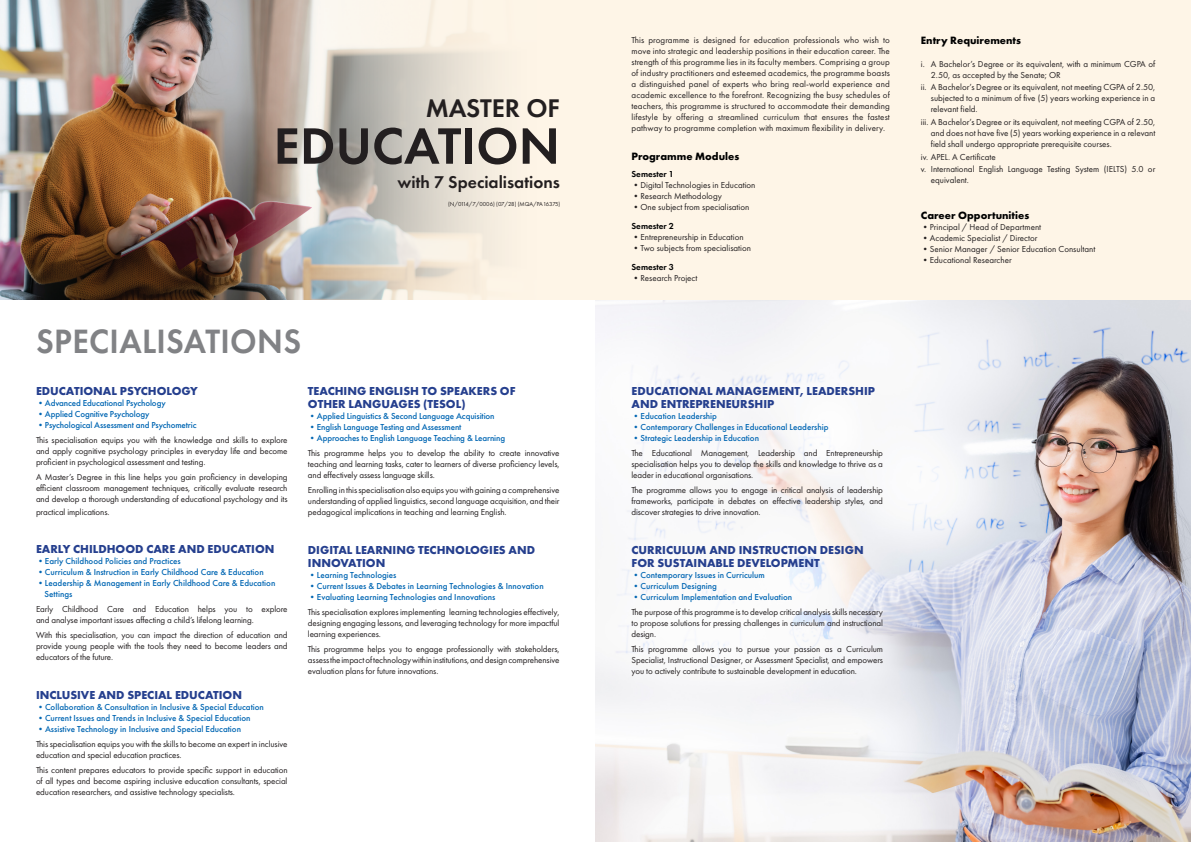
<style>
.page{position:relative;width:1191px;height:842px;background:#fff}
.page>*{position:absolute;margin:0;border:0;box-sizing:border-box;transform-origin:0 0}
.t1{font:600 53px "Futura PT";color:#231f20}
.t2{font:600 35px "Futura PT";letter-spacing:.01em;color:#818285;scale:.95 1}
.t3{font:600 26.5px "Futura PT";color:#231f20}
.t4{font:600 17.7px "Futura PT";color:#231f20}
.t5{font:700 12px/13px "Futura PT";color:#253f8e}
.t6{font:700 11px "Futura PT";color:#000}
.t7{font:9px/11px "Futura PT";letter-spacing:-.01em;color:#231f20;text-align:justify}
.t8{font:500 9px/11px "Futura PT";color:#0166b3}
.t9{font:600 9px "Futura PT";color:#000}
.t10{font:6px "Futura PT";letter-spacing:-.045em;color:#231f20}
</style>
<div class="page">
<img style="left:595px;top:299px;width:596px;height:543px">
<img style="left:0;top:0;width:243px;height:299px">
<svg style="left:243px;top:0;width:352px;height:299px;background:#d9d1c7"></svg>
<div style="left:595px;top:0;width:596px;height:299px;background:#fef5e7"></div>
<p class="t3" style="left:426px;top:92px;width:136px">MASTER OF</p>
<p class="t1" style="left:273px;top:113px;width:288px">EDUCATION</p>
<p class="t4" style="left:397px;top:171px;width:164px">with 7 Specialisations</p>
<p class="t10" style="left:448px;top:200px;width:114px">(N/0114/7/0006) (07/28) (MQA/PA16375)</p>
<p class="t2" style="left:36px;top:320px;width:280px">SPECIALISATIONS</p>
<p class="t5" style="left:36px;top:384px;width:163px">EDUCATIONAL PSYCHOLOGY</p>
<p class="t8" style="left:36px;top:397px;width:131px">•Advanced Educational Psychology</p>
<p class="t8" style="left:36px;top:408px;width:115px">•Applied Cognitive Psychology</p>
<p class="t8" style="left:36px;top:419px;width:162px">•Psychological Assessment and Psychometric</p>
<p class="t7" style="left:36px;top:434px;width:253px">This specialisation equips you with the knowledge and skills to explore and apply cognitive psychology principles in everyday life and become proficient in psychological assessment and testing.</p>
<p class="t7" style="left:36px;top:471px;width:253px">A Master’s Degree in this line helps you gain proficiency in developing efficient classroom management techniques, critically evaluate research and develop a thorough understanding of educational psychology and its</p>
<p class="t7" style="left:36px;top:506px;width:75px">practical implications.</p>
<p class="t5" style="left:36px;top:542px;width:240px">EARLY CHILDHOOD CARE AND EDUCATION</p>
<p class="t8" style="left:36px;top:555px;width:146px">•Early Childhood Policies and Practices</p>
<p class="t8" style="left:36px;top:566px;width:229px">•Curriculum &amp; Instruction in Early Childhood Care &amp; Education</p>
<p class="t8" style="left:45px;top:577px;width:232px;text-indent:-9px">•Leadership &amp; Management in Early Childhood Care &amp; Education<br>Settings</p>
<p class="t7" style="left:36px;top:603px;width:253px">Early Childhood Care and Education helps you to explore and analyse important issues affecting a child’s lifelong learning.</p>
<p class="t7" style="left:36px;top:629px;width:253px">With this specialisation, you can impact the direction of education and provide young people with the tools they need to become leaders and educators of the future.</p>
<p class="t5" style="left:36px;top:688px;width:207px">INCLUSIVE AND SPECIAL EDUCATION</p>
<p class="t8" style="left:36px;top:701px;width:229px">•Collaboration &amp; Consultation in Inclusive &amp; Special Education</p>
<p class="t8" style="left:36px;top:712px;width:216px">•Current Issues and Trends in Inclusive &amp; Special Education</p>
<p class="t8" style="left:36px;top:723px;width:207px">•Assistive Technology in Inclusive and Special Education</p>
<p class="t7" style="left:36px;top:738px;width:253px">This specialisation equips you with the skills to become an expert in inclusive education and special education practices.</p>
<p class="t7" style="left:36px;top:764px;width:253px">This content prepares educators to provide specific support in education of all types and become aspiring inclusive education consultants, special education researchers, and assistive technology specialists.</p>
<p class="t5" style="left:308px;top:384px;width:209px">TEACHING ENGLISH TO SPEAKERS OF<br>OTHER LANGUAGES (TESOL)</p>
<p class="t8" style="left:308px;top:410px;width:188px">•Applied Linguistics &amp; Second Language Acquisition</p>
<p class="t8" style="left:308px;top:421px;width:155px">•English Language Testing and Assessment</p>
<p class="t8" style="left:308px;top:432px;width:199px">•Approaches to English Language Teaching &amp; Learning</p>
<p class="t7" style="left:308px;top:447px;width:253px">This programme helps you to develop the ability to create innovative teaching and learning tasks, cater to learners of diverse proficiency levels, and effectively assess language skills.</p>
<p class="t7" style="left:308px;top:484px;width:253px">Enrolling in this specialisation also equips you with gaining a comprehensive understanding of applied linguistics, second language acquisition, and their pedagogical implications in teaching and learning English.</p>
<p class="t5" style="left:308px;top:543px;width:229px">DIGITAL LEARNING TECHNOLOGIES AND<br>INNOVATION</p>
<p class="t8" style="left:308px;top:569px;width:90px">•Learning Technologies</p>
<p class="t8" style="left:308px;top:580px;width:237px">•Current Issues &amp; Debates in Learning Technologies &amp; Innovation</p>
<p class="t8" style="left:308px;top:592px;width:189px">•Evaluating Learning Technologies and Innovations</p>
<p class="t7" style="left:308px;top:607px;width:253px">This specialisation explores implementing learning technologies effectively, designing engaging lessons, and leveraging technology for more impactful learning experiences.</p>
<p class="t7" style="left:308px;top:644px;width:253px">This programme helps you to engage professionally with stakeholders, assess the impact of technology within institutions, and design comprehensive evaluation plans for future innovations.</p>
<p class="t7" style="left:631px;top:34px;width:260px">This programme is designed for education professionals who wish to move into strategic and leadership positions in their education career. The strength of this programme lies in its faculty members. Comprising a group of industry practitioners and esteemed academics, the programme boasts a distinguished panel of experts who bring real-world experience and academic excellence to the forefront. Recognizing the busy schedules of teachers, this programme is structured to accommodate their demanding lifestyle by offering a streamlined curriculum that ensures the fastest pathway to programme completion with maximum flexibility in delivery.</p>
<p class="t6" style="left:631px;top:149px;width:109px">Programme Modules</p>
<p class="t9" style="left:631px;top:168px;width:44px">Semester 1</p>
<p class="t7" style="left:631px;top:179px;width:125px">•Digital Technologies in Education</p>
<p class="t7" style="left:631px;top:190px;width:92px">•Research Methodology</p>
<p class="t7" style="left:631px;top:201px;width:119px">•One subject from specialisation</p>
<p class="t9" style="left:631px;top:220px;width:44px">Semester 2</p>
<p class="t7" style="left:631px;top:231px;width:114px">•Entrepreneurship in Education</p>
<p class="t7" style="left:631px;top:242px;width:121px">•Two subjects from specialisation</p>
<p class="t9" style="left:631px;top:261px;width:44px">Semester 3</p>
<p class="t7" style="left:631px;top:272px;width:67px">•Research Project</p>
<p class="t6" style="left:921px;top:34px;width:102px">Entry Requirements</p>
<p class="t7" style="left:931px;top:58px;width:226px;text-indent:-10px">i. A Bachelor’s Degree or its equivalent, with a minimum CGPA of<br>2.50, as accepted by the Senate; OR</p>
<p class="t7" style="left:931px;top:82px;width:226px;text-indent:-10px">ii. A Bachelor’s Degree or its equivalent, not meeting CGPA of 2.50, subjected to a minimum of five (5) years working experience in a relevant field.</p>
<p class="t7" style="left:931px;top:117px;width:226px;text-indent:-10px">iii. A Bachelor’s Degree or its equivalent, not meeting CGPA of 2.50, and does not have five (5) years working experience in a relevant field shall undergo appropriate prerequisite courses.</p>
<p class="t7" style="left:921px;top:151px;width:76px">iv. APEL. A Certificate</p>
<p class="t7" style="left:931px;top:164px;width:226px;text-indent:-10px">v. International English Language Testing System (IELTS) 5.0 or equivalent.</p>
<p class="t6" style="left:921px;top:209px;width:110px">Career Opportunities</p>
<p class="t7" style="left:921px;top:222px;width:122px">•Principal / Head of Department</p>
<p class="t7" style="left:921px;top:233px;width:118px">•Academic Specialist / Director</p>
<p class="t7" style="left:921px;top:244px;width:176px">•Senior Manager / Senior Education Consultant</p>
<p class="t7" style="left:921px;top:255px;width:92px">•Educational Researcher</p>
<p class="t5" style="left:631px;top:384px;width:245px">EDUCATIONAL MANAGEMENT, LEADERSHIP<br>AND ENTREPRENEURSHIP</p>
<p class="t8" style="left:631px;top:410px;width:87px">•Education Leadership</p>
<p class="t8" style="left:631px;top:421px;width:198px">•Contemporary Challenges in Educational Leadership</p>
<p class="t8" style="left:631px;top:432px;width:129px">•Strategic Leadership in Education</p>
<p class="t7" style="left:631px;top:447px;width:253px">The Educational Management, Leadership and Entrepreneurship specialisation helps you to develop the skills and knowledge to thrive as a leader in educational organisations.</p>
<p class="t7" style="left:631px;top:484px;width:253px">The programme allows you to engage in critical analysis of leadership frameworks, participate in debates on effective leadership styles, and discover strategies to drive innovation.</p>
<p class="t5" style="left:631px;top:543px;width:234px">CURRICULUM AND INSTRUCTION DESIGN<br>FOR SUSTAINABLE DEVELOPMENT</p>
<p class="t8" style="left:631px;top:569px;width:135px">•Contemporary Issues in Curriculum</p>
<p class="t8" style="left:631px;top:580px;width:87px">•Curriculum Designing</p>
<p class="t8" style="left:631px;top:591px;width:162px">•Curriculum Implementation and Evaluation</p>
<p class="t7" style="left:631px;top:606px;width:253px">The purpose of this programme is to develop critical analysis skills necessary to propose solutions for pressing challenges in curriculum and instructional design.</p>
<p class="t7" style="left:631px;top:643px;width:253px">This programme allows you to pursue your passion as a Curriculum Specialist, Instructional Designer, or Assessment Specialist, and empowers you to actively contribute to sustainable development in education.</p>
</div>
